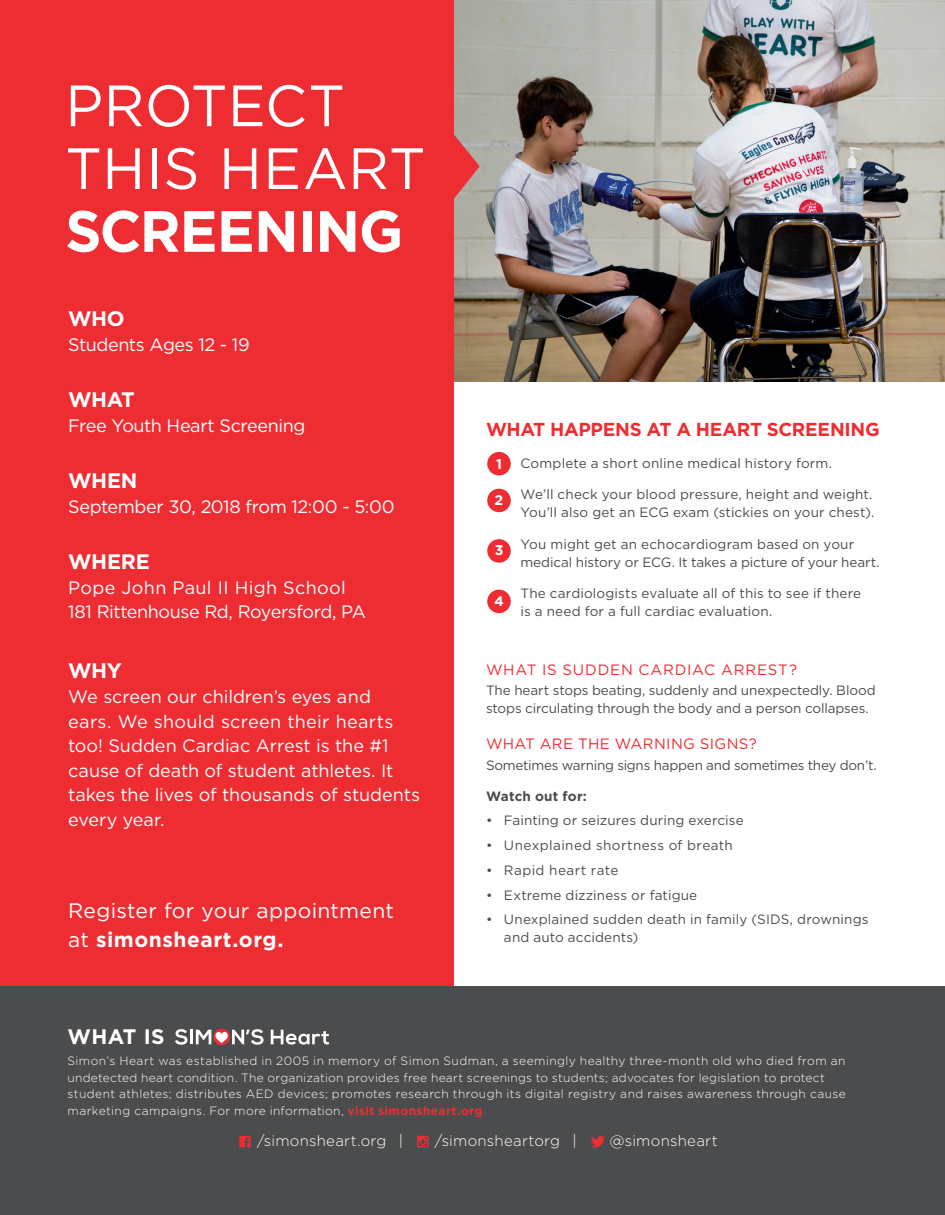
<style>
.page{position:relative;width:945px;height:1215px;background:#fff}
.page>*{position:absolute;margin:0;border:0;box-sizing:border-box;transform-origin:0 0}
.t1{font:58.2px/62.8px "Gotham";letter-spacing:.01em;color:#fff}
.t2{font:21px/28.2px "Gotham";letter-spacing:.015em;color:#fff}
.t3{font:700 21px "Gotham";letter-spacing:-.015em;color:#fff}
.t4{font:700 18.75px "Gotham";letter-spacing:-.015em;color:#ee2d33}
.t5{font:18px/24.6px "Gotham";letter-spacing:-.005em;color:#fff}
.t6{font:18px "Gotham";letter-spacing:-.025em;color:#fff}
.t7{font:18px "Gotham";letter-spacing:.02em;color:#fff}
.t8{font:300 15px "Gotham";letter-spacing:.02em;color:#fff}
.t9{font:15px "Gotham";letter-spacing:.05em;color:#ee2d33}
.t10{font:15px "Gotham";letter-spacing:.03em;color:#ee2d33}
.t11{font:700 13.95px "Gotham";color:#fff}
.t12{font:13.5px/18px "Gotham";letter-spacing:.005em;color:#4b4c4d}
.t13{font:13.5px "Gotham";letter-spacing:-.02em;color:#4b4c4d}
.t14{font:13.5px "Gotham";letter-spacing:.03em;color:#4b4c4d}
.t15{font:700 13.5px "Gotham";letter-spacing:.015em;color:#4b4c4d}
.t16{font:300 12px/16.5px "Gotham";letter-spacing:.03em;color:#fff}
.s1{font-weight:700}
.s2{font-weight:700;color:#ee2d33}
</style>
<div class="page">
<img style="left:453px;top:0;width:492px;height:382px">
<div style="left:0;top:0;width:453px;height:1215px;background:#ee2d33"></div>
<svg style="left:453px;top:120px;width:27px;height:93px;background:#c47e7a"></svg>
<div style="left:0;top:987px;width:945px;height:228px;background:#4b4c4d"></div>
<svg style="left:175px;top:1029px;width:12px;height:16px"></svg>
<hr style="left:190px;top:1030px;width:3px;height:14px;background:#fff">
<svg style="left:271px;top:1030px;width:58px;height:15px"></svg>
<svg style="left:196px;top:1029px;width:68px;height:16px"></svg>
<svg style="left:239px;top:1136px;width:12px;height:11px"></svg>
<svg style="left:417px;top:1136px;width:12px;height:11px"></svg>
<svg style="left:591px;top:1136px;width:14px;height:11px"></svg>
<div style="left:487px;top:452px;width:24px;height:23px;background:#ee2d33;border-radius:50%"></div>
<div style="left:487px;top:489px;width:24px;height:23px;background:#ee2d33;border-radius:50%"></div>
<div style="left:487px;top:539px;width:24px;height:24px;background:#ee2d33;border-radius:50%"></div>
<div style="left:487px;top:590px;width:24px;height:23px;background:#ee2d33;border-radius:50%"></div>
<p class="t1" style="left:65px;top:73px;width:362px">PROTECT<br>THIS HEART<br><span class="s1">SCREENING</span></p>
<p class="t3" style="left:68px;top:305px;width:58px">WHO</p>
<p class="t5" style="left:68px;top:332px;width:183px">Students Ages 12 - 19</p>
<p class="t3" style="left:68px;top:386px;width:68px">WHAT</p>
<p class="t6" style="left:68px;top:414px;width:239px">Free Youth Heart Screening</p>
<p class="t3" style="left:68px;top:467px;width:71px">WHEN</p>
<p class="t5" style="left:68px;top:494px;width:328px">September 30, 2018 from 12:00 - 5:00</p>
<p class="t3" style="left:68px;top:548px;width:83px">WHERE</p>
<p class="t7" style="left:68px;top:576px;width:279px">Pope John Paul II High School</p>
<p class="t6" style="left:68px;top:601px;width:299px">181 Rittenhouse Rd, Royersford, PA</p>
<p class="t3" style="left:68px;top:657px;width:55px">WHY</p>
<p class="t5" style="left:68px;top:684px;width:353px">We screen our children’s eyes and<br>ears. We should screen their hearts too! Sudden Cardiac Arrest is the #1 cause of death of student athletes. It takes the lives of thousands of students every year.</p>
<p class="t2" style="left:68px;top:897px;width:327px">Register for your appointment at <span class="s1">simonsheart.org.</span></p>
<p class="t4" style="left:486px;top:417px;width:395px">WHAT HAPPENS AT A HEART SCREENING</p>
<p class="t12" style="left:520px;top:453px;width:313px">Complete a short online medical history form.</p>
<p class="t12" style="left:520px;top:485px;width:355px">We’ll check your blood pressure, height and weight.<br>You’ll also get an ECG exam (stickies on your chest).</p>
<p class="t12" style="left:520px;top:534px;width:361px">You might get an echocardiogram based on your medical history or ECG. It takes a picture of your heart.</p>
<p class="t12" style="left:520px;top:584px;width:342px">The cardiologists evaluate all of this to see if there is a need for a full cardiac evaluation.</p>
<p class="t11" style="left:496px;top:455px;width:7px">1</p>
<p class="t11" style="left:495px;top:491px;width:10px">2</p>
<p class="t11" style="left:495px;top:541px;width:10px">3</p>
<p class="t11" style="left:494px;top:592px;width:11px">4</p>
<p class="t9" style="left:486px;top:660px;width:313px">WHAT IS SUDDEN CARDIAC ARREST?</p>
<p class="t12" style="left:486px;top:681px;width:391px">The heart stops beating, suddenly and unexpectedly. Blood stops circulating through the body and a person collapses.</p>
<p class="t10" style="left:486px;top:734px;width:272px">WHAT ARE THE WARNING SIGNS?</p>
<p class="t13" style="left:486px;top:757px;width:392px">Sometimes warning signs happen and sometimes they don’t.</p>
<p class="t15" style="left:486px;top:787px;width:102px">Watch out for:</p>
<p class="t12" style="left:486px;top:811px;width:259px">• Fainting or seizures during exercise</p>
<p class="t14" style="left:486px;top:837px;width:248px">• Unexplained shortness of breath</p>
<p class="t14" style="left:486px;top:862px;width:134px">• Rapid heart rate</p>
<p class="t12" style="left:486px;top:886px;width:213px">• Extreme dizziness or fatigue</p>
<p class="t12" style="left:504px;top:910px;width:366px;text-indent:-18px">• Unexplained sudden death in family (SIDS, drownings and auto accidents)</p>
<p class="t3" style="left:68px;top:1023px;width:99px">WHAT IS</p>
<p class="t16" style="left:68px;top:1052px;width:780px">Simon’s Heart was established in 2005 in memory of Simon Sudman, a seemingly healthy three-month old who died from an undetected heart condition. The organization provides free heart screenings to students; advocates for legislation to protect student athletes; distributes AED devices; promotes research through its digital registry and raises awareness through cause marketing campaigns. For more information, <span class="s2">visit simonsheart.org</span></p>
<p class="t8" style="left:257px;top:1131px;width:148px">/simonsheart.org |</p>
<p class="t8" style="left:435px;top:1131px;width:143px">/simonsheartorg |</p>
<p class="t8" style="left:610px;top:1131px;width:109px">@simonsheart</p>
</div>
